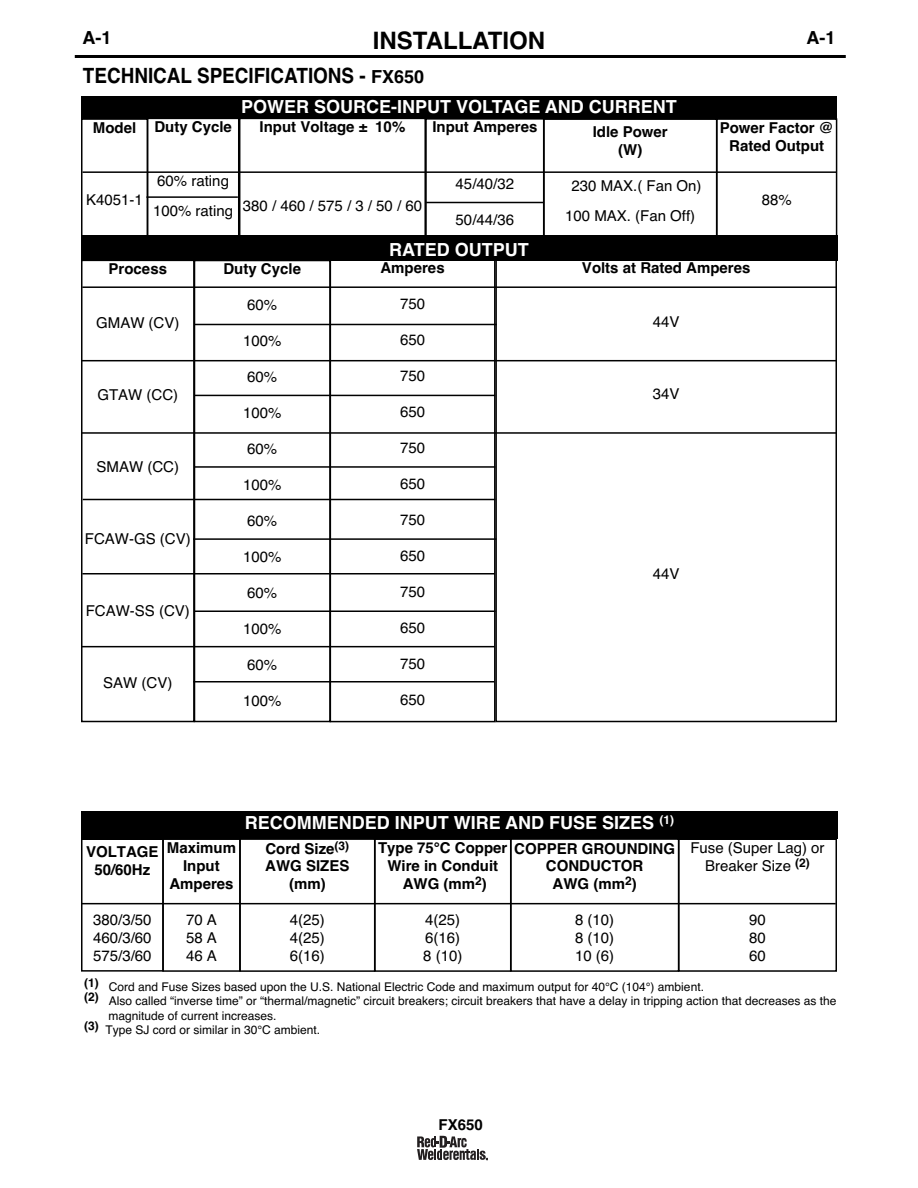
<style>
.page{position:relative;width:918px;height:1188px;background:#fff}
.page>*{position:absolute;margin:0;border:0;box-sizing:border-box;transform-origin:0 0}
.t1{font:700 24px "Helvetica";color:#000}
.t2{font:700 21px "Helvetica";color:#000;scale:.9 1}
.t3{font:700 18px "Helvetica";color:#fff}
.t4{font:700 18px "Helvetica";color:#000}
.t5{font:15px/18px "Helvetica";color:#000;text-align:justify}
.t6{font:700 15px/18px "Helvetica";color:#000;text-align:center}
.t7{font:12px "Helvetica";color:#000}
.s1{font-size:18px}
</style>
<div class="page">
<svg style="left:417px;top:1136px;width:71px;height:24px"></svg>
<hr style="left:75px;top:55px;width:771px;height:3px;background:#000">
<div style="left:81px;top:238px;width:756px;height:22px;background:#000"></div>
<div style="left:81px;top:96px;width:756px;height:23px;background:#000"></div>
<div style="left:81px;top:118px;width:67px;height:120px;border:2px solid #000"></div>
<div style="left:147px;top:118px;width:92px;height:119px;border:2px solid #000"></div>
<div style="left:495px;top:259px;width:342px;height:463px;border:2px solid #000"></div>
<div style="left:330px;top:259px;width:166px;height:463px;border:2px solid #000"></div>
<div style="left:194px;top:260px;width:137px;height:462px;border:2px solid #000"></div>
<div style="left:81px;top:260px;width:114px;height:462px;border:2px solid #000"></div>
<div style="left:425px;top:118px;width:119px;height:120px;border:2px solid #000"></div>
<div style="left:543px;top:118px;width:174px;height:120px;border:2px solid #000"></div>
<div style="left:716px;top:118px;width:121px;height:120px;border:2px solid #000"></div>
<div style="left:239px;top:118px;width:187px;height:120px;border:2px solid #000"></div>
<hr style="left:82px;top:171px;width:755px;height:2px;background:#000">
<hr style="left:82px;top:286px;width:755px;height:2px;background:#000">
<hr style="left:146px;top:196px;width:92px;height:2px;background:#000">
<hr style="left:426px;top:202px;width:118px;height:1px;background:#000">
<hr style="left:195px;top:324px;width:302px;height:1px;background:#000">
<hr style="left:195px;top:395px;width:300px;height:1px;background:#000">
<hr style="left:81px;top:360px;width:756px;height:1px;background:#000">
<hr style="left:82px;top:432px;width:755px;height:2px;background:#000">
<hr style="left:195px;top:466px;width:300px;height:2px;background:#000">
<hr style="left:193px;top:538px;width:303px;height:2px;background:#000">
<hr style="left:195px;top:610px;width:301px;height:2px;background:#000">
<hr style="left:193px;top:681px;width:301px;height:1px;background:#000">
<hr style="left:83px;top:499px;width:412px;height:1px;background:#000">
<hr style="left:82px;top:573px;width:413px;height:1px;background:#000">
<hr style="left:82px;top:646px;width:413px;height:1px;background:#000">
<div style="left:81px;top:839px;width:83px;height:133px;border:2px solid #000"></div>
<div style="left:162px;top:838px;width:79px;height:134px;border:2px solid #000"></div>
<div style="left:239px;top:838px;width:136px;height:134px;border:2px solid #000"></div>
<div style="left:678px;top:838px;width:159px;height:134px;border:2px solid #000"></div>
<div style="left:510px;top:838px;width:169px;height:134px;border:2px solid #000"></div>
<div style="left:374px;top:838px;width:137px;height:134px;border:2px solid #000"></div>
<hr style="left:81px;top:903px;width:755px;height:1px;background:#000">
<div style="left:81px;top:811px;width:757px;height:27px;background:#000"></div>
<p class="t4" style="left:82px;top:27px;width:31px">A-1</p>
<h1 class="t1" style="left:373px;top:27px;width:174px">INSTALLATION</h1>
<h2 class="t2" style="left:83px;top:63px;width:380px">TECHNICAL SPECIFICATIONS - <span class="s1">FX650</span></h2>
<p class="t6" style="left:93px;top:118px;width:45px">Model</p>
<p class="t5" style="left:86px;top:190px;width:58px">K4051-1</p>
<p class="t6" style="left:154px;top:118px;width:79px">Duty Cycle</p>
<p class="t5" style="left:153px;top:166px;width:82px;line-height:30px">60% rating<br>100% rating</p>
<p class="t3" style="left:241px;top:97px;width:437px">POWER SOURCE-INPUT VOLTAGE AND CURRENT</p>
<p class="t6" style="left:260px;top:118px;width:147px">Input Voltage ± 10%</p>
<p class="t6" style="left:432px;top:118px;width:107px">Input Amperes</p>
<p class="t5" style="left:243px;top:197px;width:181px">380/460/575/3/50/60</p>
<p class="t5" style="left:456px;top:175px;width:60px">45/40/32</p>
<p class="t5" style="left:456px;top:211px;width:60px">50/44/36</p>
<p class="t3" style="left:389px;top:239px;width:141px">RATED OUTPUT</p>
<p class="t6" style="left:593px;top:123px;width:77px">Idle Power (W)</p>
<p class="t5" style="left:565px;top:171px;width:138px;line-height:30px;text-align:center">230 MAX.( Fan On)<br>100 MAX. (Fan Off)</p>
<p class="t4" style="left:806px;top:27px;width:31px">A-1</p>
<p class="t6" style="left:720px;top:118px;width:115px">Power Factor @<br>Rated Output</p>
<p class="t5" style="left:762px;top:190px;width:32px">88%</p>
<p class="t6" style="left:109px;top:260px;width:60px">Process</p>
<p class="t5" style="left:96px;top:314px;width:85px">GMAW (CV)</p>
<p class="t5" style="left:97px;top:386px;width:82px">GTAW (CC)</p>
<p class="t5" style="left:97px;top:458px;width:84px">SMAW (CC)</p>
<p class="t5" style="left:85px;top:530px;width:107px">FCAW-GS (CV)</p>
<p class="t5" style="left:86px;top:602px;width:106px">FCAW-SS (CV)</p>
<p class="t5" style="left:103px;top:674px;width:71px">SAW (CV)</p>
<p class="t6" style="left:223px;top:260px;width:79px">Duty Cycle</p>
<p class="t5" style="left:247px;top:296px;width:32px">60%</p>
<p class="t5" style="left:243px;top:332px;width:40px">100%</p>
<p class="t5" style="left:247px;top:368px;width:32px">60%</p>
<p class="t5" style="left:243px;top:404px;width:40px">100%</p>
<p class="t5" style="left:247px;top:440px;width:32px">60%</p>
<p class="t5" style="left:243px;top:476px;width:40px">100%</p>
<p class="t5" style="left:247px;top:512px;width:32px">60%</p>
<p class="t5" style="left:243px;top:548px;width:40px">100%</p>
<p class="t5" style="left:247px;top:584px;width:32px">60%</p>
<p class="t5" style="left:243px;top:620px;width:40px">100%</p>
<p class="t5" style="left:247px;top:656px;width:32px">60%</p>
<p class="t5" style="left:243px;top:692px;width:40px">100%</p>
<p class="t6" style="left:380px;top:259px;width:66px">Amperes</p>
<p class="t5" style="left:400px;top:295px;width:27px">750</p>
<p class="t5" style="left:400px;top:331px;width:27px">650</p>
<p class="t5" style="left:400px;top:367px;width:27px">750</p>
<p class="t5" style="left:400px;top:403px;width:27px">650</p>
<p class="t5" style="left:400px;top:439px;width:27px">750</p>
<p class="t5" style="left:400px;top:475px;width:27px">650</p>
<p class="t5" style="left:400px;top:511px;width:27px">750</p>
<p class="t5" style="left:400px;top:547px;width:27px">650</p>
<p class="t5" style="left:400px;top:583px;width:27px">750</p>
<p class="t5" style="left:400px;top:619px;width:27px">650</p>
<p class="t5" style="left:400px;top:655px;width:27px">750</p>
<p class="t5" style="left:400px;top:691px;width:27px">650</p>
<p class="t6" style="left:582px;top:259px;width:170px">Volts at Rated Amperes</p>
<p class="t5" style="left:653px;top:313px;width:28px">44V</p>
<p class="t5" style="left:653px;top:385px;width:28px">34V</p>
<p class="t5" style="left:653px;top:565px;width:28px">44V</p>
<p class="t3" style="left:245px;top:813px;width:431px">RECOMMENDED INPUT WIRE AND FUSE SIZES <sup>(1)</sup></p>
<p class="t6" style="left:86px;top:843px;width:74px">VOLTAGE<br>50/60Hz</p>
<p class="t5" style="left:93px;top:911px;width:60px">380/3/50<br>460/3/60<br>575/3/60</p>
<p class="t6" style="left:167px;top:839px;width:71px">Maximum<br>Input<br>Amperes</p>
<p class="t5" style="left:186px;top:911px;width:32px">70 A 58 A 46 A</p>
<p class="t6" style="left:265px;top:841px;width:86px;line-height:16.5px;text-align:left">Cord Size<sup>(3)<br></sup>AWG SIZES</p>
<p class="t6" style="left:289px;top:874px;width:38px">(mm)</p>
<p class="t5" style="left:290px;top:910px;width:37px">4(25)<br>4(25)<br>6(16)</p>
<p class="t6" style="left:378px;top:839px;width:131px">Type 75°C Copper<br>Wire in Conduit<br>AWG (mm<sup>2</sup>)</p>
<p class="t5" style="left:423px;top:911px;width:41px;text-align:left">4(25)<br>6(16)<br>8 (10)</p>
<p class="t6" style="left:514px;top:841px;width:162px;line-height:16.5px">COPPER GROUNDING<br>CONDUCTOR</p>
<p class="t6" style="left:553px;top:874px;width:86px">AWG (mm<sup>2</sup>)</p>
<p class="t5" style="left:575px;top:910px;width:41px">8 (10)<br>8 (10)<br>10 (6)</p>
<p class="t5" style="left:690px;top:839px;width:136px;text-align:center">Fuse (Super Lag) or<br>Breaker Size <sup>(2)</sup></p>
<p class="t5" style="left:749px;top:911px;width:18px">90<br>80<br>60</p>
<p class="t7" style="left:84px;top:980px;width:621px"><sup>(1)</sup> Cord and Fuse Sizes based upon the U.S. National Electric Code and maximum output for 40°C (104°) ambient.</p>
<p class="t7" style="left:84px;top:994px;width:754px"><sup>(2)</sup> Also called “inverse time” or “thermal/magnetic” circuit breakers; circuit breakers that have a delay in tripping action that decreases as the</p>
<p class="t7" style="left:108px;top:1008px;width:170px">magnitude of current increases.</p>
<p class="t7" style="left:84px;top:1023px;width:238px"><sup>(3)</sup> Type SJ cord or similar in 30°C ambient.</p>
<p class="t6" style="left:439px;top:1116px;width:46px">FX650</p>
</div>
